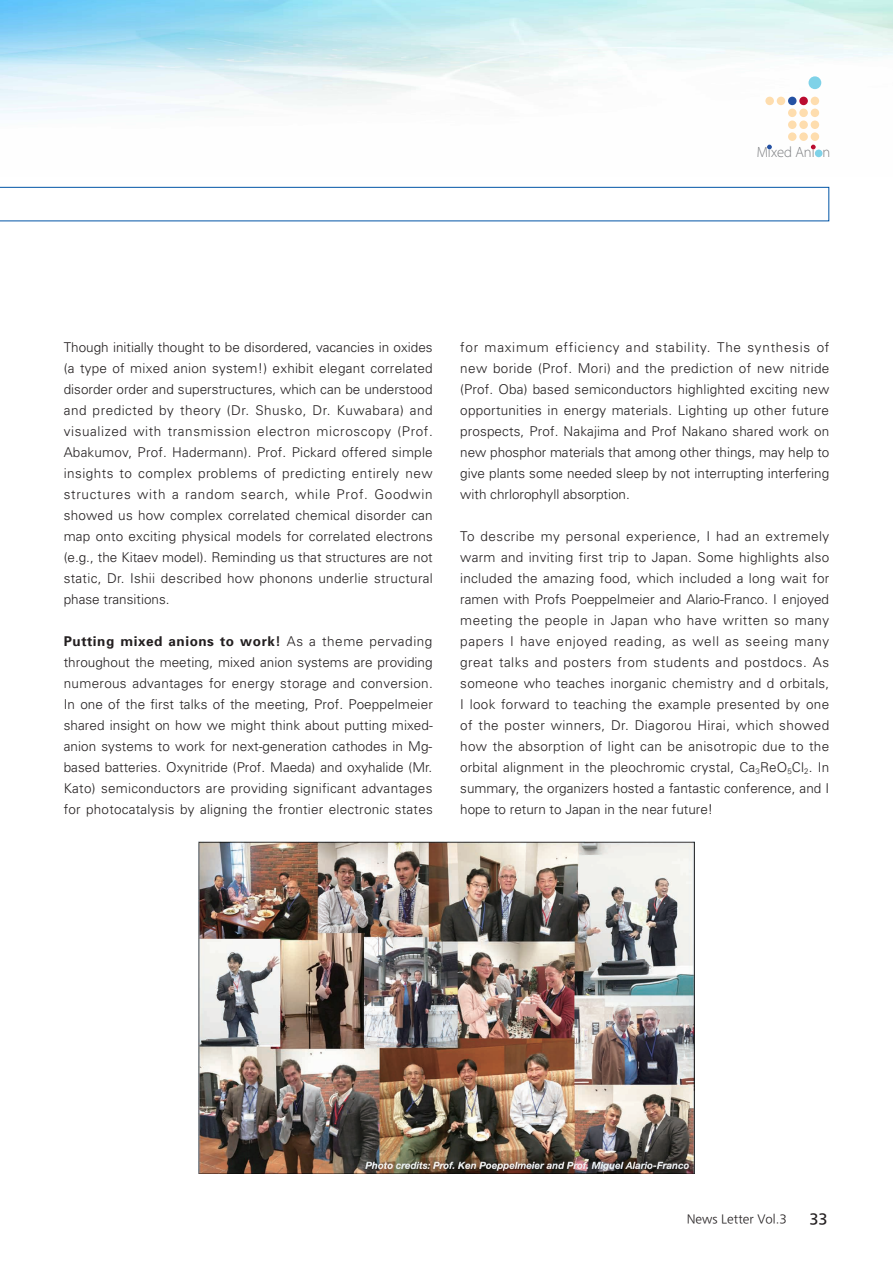
<style>
.page{position:relative;width:893px;height:1263px;background:#fff}
.page>*{position:absolute;margin:0;border:0;box-sizing:border-box;transform-origin:0 0}
.t1{font:300 semi-expanded 14.85px "Myriad Pro";letter-spacing:.005em;color:#76787b;scale:.89 1}
.t2{font:500 13.8px "Iwa UD Go Hon Pro";color:#231f20}
.t3{font:300 13.5px/21px "Univers";color:#231f20;text-align:justify}
.t4{font:100 11.1px "Iwa UD Go Hon Pro";color:#231f20}
.s1{font-weight:700}
</style>
<div class="page">
<img style="left:0;top:0;width:893px;height:158px">
<div style="left:808px;top:76px;width:13px;height:13px;background:#7fd2e8;border-radius:50%"></div>
<div style="left:811px;top:97px;width:8px;height:8px;background:#feddae;border-radius:50%"></div>
<div style="left:799px;top:97px;width:9px;height:8px;background:#ba0c30;border-radius:50%"></div>
<div style="left:788px;top:97px;width:8px;height:8px;background:#2451a3;border-radius:50%"></div>
<div style="left:777px;top:97px;width:8px;height:8px;background:#feddae;border-radius:50%"></div>
<div style="left:765px;top:97px;width:9px;height:8px;background:#feddae;border-radius:50%"></div>
<div style="left:811px;top:109px;width:8px;height:8px;background:#feddae;border-radius:50%"></div>
<div style="left:799px;top:109px;width:9px;height:8px;background:#feddae;border-radius:50%"></div>
<div style="left:788px;top:109px;width:8px;height:8px;background:#feddae;border-radius:50%"></div>
<div style="left:811px;top:120px;width:8px;height:9px;background:#feddae;border-radius:50%"></div>
<div style="left:799px;top:120px;width:9px;height:9px;background:#feddae;border-radius:50%"></div>
<div style="left:788px;top:120px;width:8px;height:9px;background:#feddae;border-radius:50%"></div>
<div style="left:811px;top:132px;width:8px;height:9px;background:#feddae;border-radius:50%"></div>
<div style="left:799px;top:132px;width:9px;height:9px;background:#feddae;border-radius:50%"></div>
<div style="left:788px;top:132px;width:8px;height:9px;background:#feddae;border-radius:50%"></div>
<svg style="left:767px;top:145px;width:5px;height:4px"></svg>
<svg style="left:811px;top:145px;width:5px;height:4px"></svg>
<div style="left:815px;top:150px;width:7px;height:7px;background:#7fd2e8;border-radius:50%"></div>
<svg style="left:0;top:187px;width:829px;height:34px"></svg>
<img style="left:199px;top:841px;width:495px;height:333px">
<p class="t1" style="left:757px;top:143px;width:84px">Mixed Ani n</p>
<p class="t3" style="left:64px;top:336px;width:371px">Though initially thought to be disordered, vacancies in oxides (a type of mixed anion system!) exhibit elegant correlated disorder order and superstructures, which can be understood and predicted by theory (Dr. Shusko, Dr. Kuwabara) and visualized with transmission electron microscopy (Prof.<br>Abakumov, Prof. Hadermann). Prof. Pickard offered simple insights to complex problems of predicting entirely new structures with a random search, while Prof. Goodwin showed us how complex correlated chemical disorder can map onto exciting physical models for correlated electrons (e.g., the Kitaev model). Reminding us that structures are not static, Dr. Ishii described how phonons underlie structural phase transitions.</p>
<p class="t3" style="left:64px;top:630px;width:371px"><span class="s1">Putting mixed anions to work!</span> As a theme pervading throughout the meeting, mixed anion systems are providing numerous advantages for energy storage and conversion.<br>In one of the first talks of the meeting, Prof. Poeppelmeier shared insight on how we might think about putting mixed&shy;anion systems to work for next-generation cathodes in Mg&shy;based batteries. Oxynitride (Prof. Maeda) and oxyhalide (Mr.<br>Kato) semiconductors are providing significant advantages for photocatalysis by aligning the frontier electronic states</p>
<p class="t3" style="left:460px;top:336px;width:371px">for maximum efficiency and stability. The synthesis of new boride (Prof. Mori) and the prediction of new nitride (Prof. Oba) based semiconductors highlighted exciting new opportunities in energy materials. Lighting up other future prospects, Prof. Nakajima and Prof Nakano shared work on new phosphor materials that among other things, may help to give plants some needed sleep by not interrupting interfering with chrlorophyll absorption.</p>
<p class="t3" style="left:460px;top:525px;width:371px">To describe my personal experience, I had an extremely warm and inviting first trip to Japan. Some highlights also included the amazing food, which included a long wait for ramen with Profs Poeppelmeier and Alario-Franco. I enjoyed meeting the people in Japan who have written so many papers I have enjoyed reading, as well as seeing many great talks and posters from students and postdocs. As someone who teaches inorganic chemistry and d orbitals, I look forward to teaching the example presented by one of the poster winners, Dr. Diagorou Hirai, which showed how the absorption of light can be anisotropic due to the orbital alignment in the pleochromic crystal, Ca<sub>3</sub>ReO<sub>5</sub>Cl<sub>2</sub>. In summary, the organizers hosted a fantastic conference, and I hope to return to Japan in the near future!</p>
<p class="t4" style="left:687px;top:1211px;width:101px">News Letter Vol.3</p>
<p class="t2" style="left:809px;top:1209px;width:20px">33</p>
</div>
